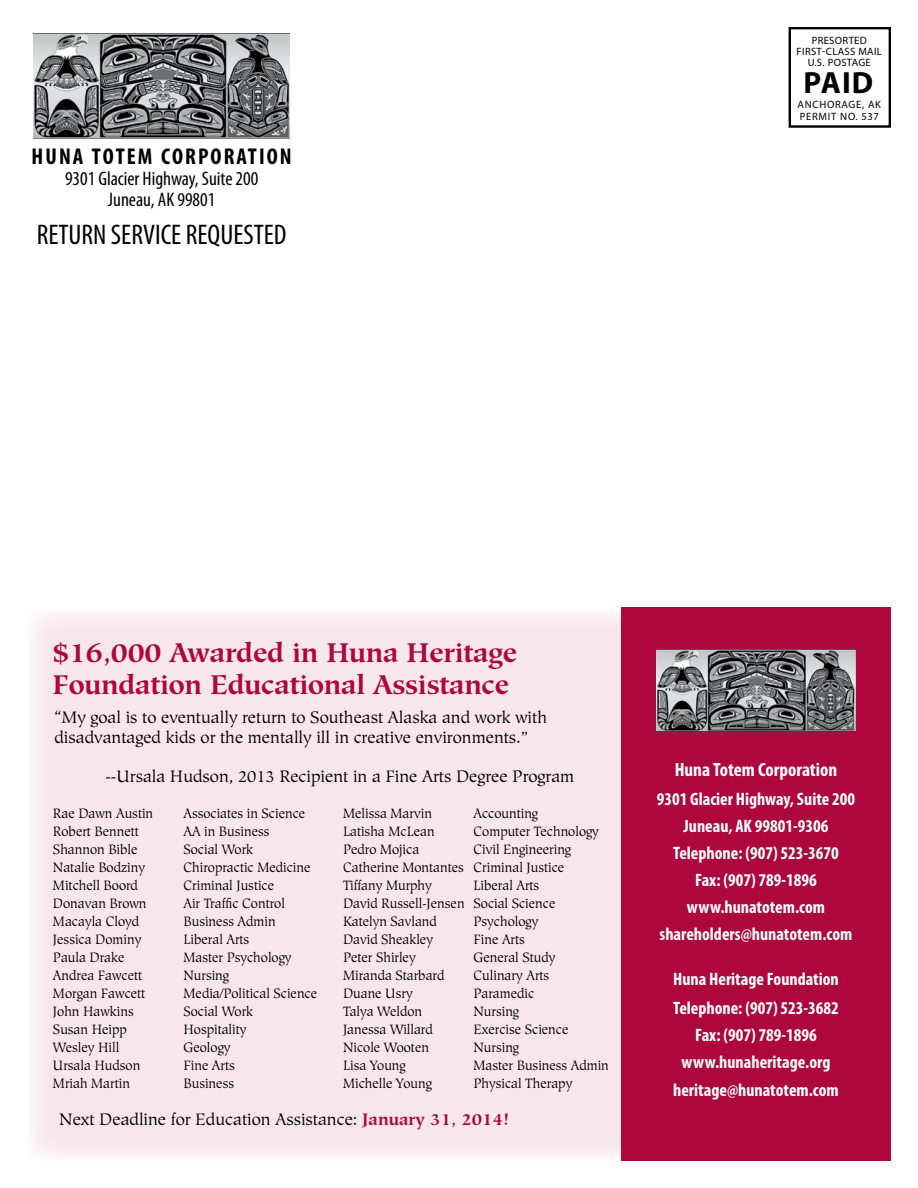
<style>
.page{position:relative;width:918px;height:1188px;background:#fff}
.page>*{position:absolute;margin:0;border:0;box-sizing:border-box;transform-origin:0 0}
.t1{font:700 30.75px "Myriad Pro";color:#000}
.t2{font:condensed 28.5px "Myriad Pro";color:#000}
.t3{font:700 27px/32.4px "Hiroshige";letter-spacing:-.01em;color:#ad073d}
.t4{font:700 condensed 22.95px "Myriad Pro";letter-spacing:.09em;color:#000}
.t5{font:condensed 19.65px/21px "Myriad Pro";color:#000;text-align:center}
.t6{font:700 condensed 19.2px "Myriad Pro";color:#fff}
.t7{font:700 condensed 18px/27.2px "Myriad Pro";color:#fff;text-align:center}
.t8{font:16.5px/19.5px "Hiroshige";color:#000}
.t9{font:13.5px/18px "Hiroshige";color:#000;scale:.95 1}
.t10{font:10.65px/10.6px "Myriad Pro";letter-spacing:.03em;color:#000;text-align:center}
.t11{font:10.65px/11.9px "Myriad Pro";letter-spacing:.065em;color:#000;text-align:right}
.s1{font-weight:700;color:#ad073d}
</style>
<div class="page">
<div style="left:27px;top:608px;width:648px;height:553px;background:#f7e7ec"></div>
<div style="left:621px;top:608px;width:270px;height:553px;background:#ad073d"></div>
<img style="left:34px;top:34px;width:256px;height:104px">
<img style="left:657px;top:650px;width:198px;height:81px">
<div style="left:789px;top:27px;width:102px;height:101px;border:2px solid #000"></div>
<h3 class="t4" style="left:32px;top:143px;width:262px">Huna Totem Corporation</h3>
<h3 class="t5" style="left:65px;top:168px;width:195px">9301 Glacier Highway, Suite 200<br>Juneau, AK 99801</h3>
<h2 class="t2" style="left:37px;top:219px;width:251px">RETURN SERVICE REQUESTED</h2>
<p class="t10" style="left:797px;top:36px;width:87px">PRESORTED<br>FIRST-CLASS MAIL<br>U.S. POSTAGE</p>
<p class="t10" style="left:798px;top:100px;width:38px">ANCHORAGE</p>
<h1 class="t1" style="left:804px;top:63px;width:71px">paid</h1>
<p class="t11" style="left:800px;top:99px;width:83px">, AK<br>PERMIT NO. 537</p>
<h3 class="t3" style="left:52px;top:636px;width:466px">$16,000 Awarded in Huna Heritage<br>Foundation Educational Assistance</h3>
<p class="t8" style="left:54px;top:708px;width:494px">“My goal is to eventually return to Southeast Alaska and work with disadvantaged kids or the mentally ill in creative environments.”</p>
<p class="t8" style="left:105px;top:766px;width:470px">--Ursala Hudson, 2013 Recipient in a Fine Arts Degree Program</p>
<p class="t9" style="left:343px;top:805px;width:122px">Melissa Marvin A</p>
<p class="t9" style="left:482px;top:805px;width:61px">ccounting</p>
<p class="t9" style="left:343px;top:823px;width:98px">Latisha McLean</p>
<p class="t9" style="left:474px;top:823px;width:134px">Computer Technology</p>
<p class="t9" style="left:343px;top:841px;width:82px">Pedro Mojica</p>
<p class="t9" style="left:53px;top:805px;width:127px">Rae Dawn Austin A</p>
<p class="t9" style="left:192px;top:805px;width:121px">ssociates in Science</p>
<p class="t9" style="left:53px;top:823px;width:114px">Robert Bennett AA</p>
<p class="t9" style="left:204px;top:823px;width:70px">in Business</p>
<p class="t9" style="left:53px;top:841px;width:118px">Shannon Bible S</p>
<p class="t9" style="left:191px;top:841px;width:67px">ocial Work</p>
<p class="t9" style="left:53px;top:859px;width:99px">Natalie Bodziny</p>
<p class="t9" style="left:183px;top:859px;width:135px">Chiropractic Medicine</p>
<p class="t9" style="left:53px;top:877px;width:91px">Mitchell Boord</p>
<p class="t9" style="left:183px;top:877px;width:97px">Criminal Justice</p>
<p class="t9" style="left:53px;top:895px;width:124px">Donavan Brown A</p>
<p class="t9" style="left:192px;top:895px;width:99px">ir Traffic Control</p>
<p class="t9" style="left:53px;top:913px;width:92px">Macayla Cloyd</p>
<p class="t9" style="left:183px;top:913px;width:99px">Business Admin</p>
<p class="t9" style="left:53px;top:931px;width:120px">Jessica Dominy L</p>
<p class="t9" style="left:191px;top:931px;width:63px">iberal Arts</p>
<p class="t9" style="left:53px;top:949px;width:114px">Paula Drake M</p>
<p class="t9" style="left:196px;top:949px;width:103px">aster Psychology</p>
<p class="t9" style="left:53px;top:967px;width:122px">Andrea Fawcett N</p>
<p class="t9" style="left:194px;top:967px;width:39px">ursing</p>
<p class="t9" style="left:53px;top:985px;width:125px">Morgan Fawcett M</p>
<p class="t9" style="left:196px;top:985px;width:130px">edia/Political Science</p>
<p class="t9" style="left:53px;top:1003px;width:116px">John Hawkins S</p>
<p class="t9" style="left:191px;top:1003px;width:67px">ocial Work</p>
<p class="t9" style="left:53px;top:1021px;width:114px">Susan Heipp H</p>
<p class="t9" style="left:194px;top:1021px;width:57px">ospitality</p>
<p class="t9" style="left:53px;top:1039px;width:71px">Wesley Hill</p>
<p class="t9" style="left:183px;top:1039px;width:51px">Geology</p>
<p class="t9" style="left:53px;top:1057px;width:94px">Ursala Hudson</p>
<p class="t9" style="left:183px;top:1057px;width:56px">Fine Arts</p>
<p class="t9" style="left:53px;top:1075px;width:83px">Mriah Martin</p>
<p class="t9" style="left:183px;top:1075px;width:55px">Business</p>
<p class="t8" style="left:59px;top:1110px;width:451px">Next Deadline for Education Assistance: <span class="s1">January 31, 2014!</span></p>
<p class="t9" style="left:343px;top:841px;width:242px;text-indent:130px">Civil Engineering<br>Catherine Montantes Criminal Justice<br>Tiffany Murphy L</p>
<p class="t9" style="left:343px;top:877px;width:225px;text-indent:138px">iberal Arts<br>David Russell-Jensen Social Science<br>Katelyn Savland</p>
<p class="t9" style="left:474px;top:913px;width:70px">Psychology</p>
<p class="t9" style="left:343px;top:931px;width:96px">David Sheakley</p>
<p class="t9" style="left:474px;top:931px;width:56px">Fine Arts</p>
<p class="t9" style="left:343px;top:949px;width:78px">Peter Shirley</p>
<p class="t9" style="left:474px;top:949px;width:88px">General Study</p>
<p class="t9" style="left:343px;top:967px;width:108px">Miranda Starbard</p>
<p class="t9" style="left:474px;top:967px;width:81px">Culinary Arts</p>
<p class="t9" style="left:343px;top:985px;width:75px">Duane Usry</p>
<p class="t9" style="left:474px;top:985px;width:66px">Paramedic</p>
<p class="t9" style="left:343px;top:1003px;width:117px">Talya Weldon N</p>
<p class="t9" style="left:484px;top:1003px;width:39px">ursing</p>
<p class="t9" style="left:343px;top:1021px;width:122px">Janessa Willard E</p>
<p class="t9" style="left:482px;top:1021px;width:93px">xercise Science</p>
<p class="t9" style="left:343px;top:1039px;width:121px">Nicole Wooten N</p>
<p class="t9" style="left:484px;top:1039px;width:39px">ursing</p>
<p class="t9" style="left:343px;top:1057px;width:68px">Lisa Young</p>
<p class="t9" style="left:474px;top:1057px;width:144px">Master Business Admin</p>
<p class="t9" style="left:343px;top:1075px;width:95px">Michelle Young</p>
<p class="t9" style="left:474px;top:1075px;width:106px">Physical Therapy</p>
<h3 class="t6" style="left:675px;top:759px;width:164px">Huna Totem Corporation</h3>
<h3 class="t7" style="left:657px;top:786px;width:200px">9301 Glacier Highway, Suite 200<br>Juneau, AK 99801-9306<br>Telephone: (907) 523-3670<br>Fax: (907) 789-1896 www.hunatotem.com shareholders@hunatotem.com</h3>
<h3 class="t7" style="left:673px;top:965px;width:167px;line-height:29.2px;text-align:left">Huna Heritage Foundation<br>Telephone: (907) 523-3682</h3>
<h3 class="t7" style="left:673px;top:1022px;width:167px">Fax: (907) 789-1896 www.hunaheritage.org heritage@hunatotem.com</h3>
</div>
